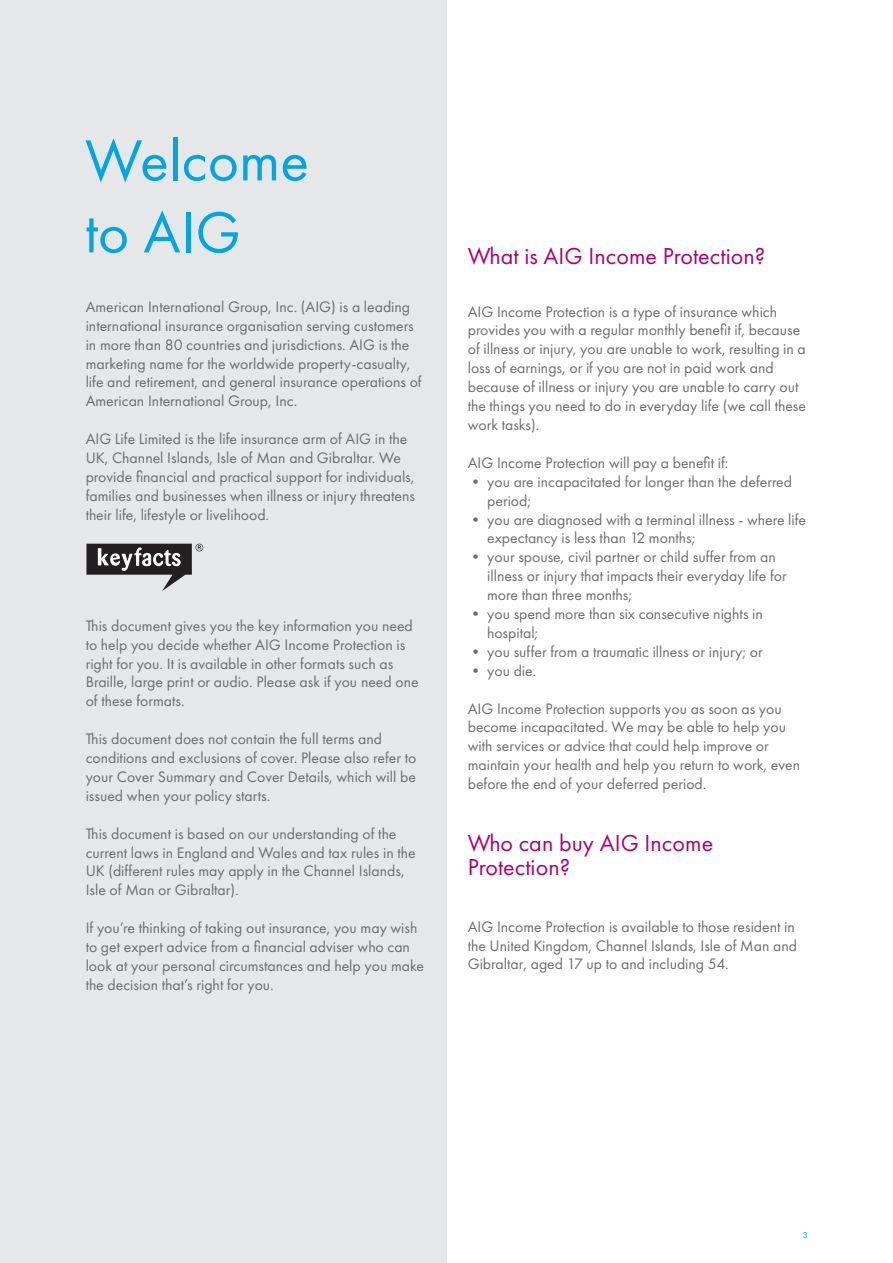
<style>
.page{position:relative;width:893px;height:1263px;background:#fff}
.page>*{position:absolute;margin:0;border:0;box-sizing:border-box;transform-origin:0 0}
.t1{font:60px/72px "Futura PT";color:#00a5e3}
.t2{font:24px/24px "Futura PT";letter-spacing:.005em;color:#af016e}
.t3{font:15.75px/18.9px "Futura PT";color:#6c6d70}
.t4{font:9px "Futura PT";color:#00a5e3}
</style>
<div class="page">
<div style="left:0;top:0;width:446px;height:1263px;background:#e6e7e9"></div>
<svg style="left:86px;top:544px;width:117px;height:47px"></svg>
<h1 class="t1" style="left:85px;top:124px;width:226px">Welcome to AIG</h1>
<p class="t3" style="left:86px;top:297px;width:338px">American International Group, Inc. (AIG) is a leading international insurance organisation serving customers in more than 80 countries and jurisdictions. AIG is the marketing name for the worldwide property-casualty, life and retirement, and general insurance operations of American International Group, Inc.</p>
<p class="t3" style="left:86px;top:429px;width:331px">AIG Life Limited is the life insurance arm of AIG in the UK, Channel Islands, Isle of Man and Gibraltar. We provide financial and practical support for individuals, families and businesses when illness or injury threatens their life, lifestyle or livelihood.</p>
<p class="t3" style="left:86px;top:616px;width:335px">This document gives you the key information you need to help you decide whether AIG Income Protection is right for you. It is available in other formats such as Braille, large print or audio. Please ask if you need one of these formats.</p>
<p class="t3" style="left:86px;top:729px;width:332px">This document does not contain the full terms and conditions and exclusions of cover. Please also refer to your Cover Summary and Cover Details, which will be issued when your policy starts.</p>
<p class="t3" style="left:86px;top:824px;width:331px">This document is based on our understanding of the current laws in England and Wales and tax rules in the UK (different rules may apply in the Channel Islands, Isle of Man or Gibraltar).</p>
<p class="t3" style="left:86px;top:918px;width:340px">If you’re thinking of taking out insurance, you may wish to get expert advice from a financial adviser who can look at your personal circumstances and help you make the decision that’s right for you.</p>
<h2 class="t2" style="left:468px;top:244px;width:299px">What is AIG Income Protection?</h2>
<p class="t3" style="left:468px;top:302px;width:340px">AIG Income Protection is a type of insurance which provides you with a regular monthly benefit if, because of illness or injury, you are unable to work, resulting in a loss of earnings, or if you are not in paid work and because of illness or injury you are unable to carry out the things you need to do in everyday life (we call these work tasks).</p>
<p class="t3" style="left:468px;top:453px;width:262px">AIG Income Protection will pay a benefit if:</p>
<p class="t3" style="left:487px;top:472px;width:306px;text-indent:-19px">• you are incapacitated for longer than the deferred period;</p>
<p class="t3" style="left:487px;top:510px;width:321px;text-indent:-19px">• you are diagnosed with a terminal illness - where life expectancy is less than 12 months;</p>
<p class="t3" style="left:487px;top:547px;width:301px;text-indent:-19px">• your spouse, civil partner or child suffer from an illness or injury that impacts their everyday life for more than three months;</p>
<p class="t3" style="left:487px;top:604px;width:277px;text-indent:-19px">• you spend more than six consecutive nights in hospital;</p>
<p class="t3" style="left:468px;top:642px;width:296px">• you suffer from a traumatic illness or injury; or</p>
<p class="t3" style="left:468px;top:661px;width:70px">• you die.</p>
<p class="t3" style="left:468px;top:699px;width:334px">AIG Income Protection supports you as soon as you become incapacitated. We may be able to help you with services or advice that could help improve or maintain your health and help you return to work, even before the end of your deferred period.</p>
<h2 class="t2" style="left:468px;top:831px;width:247px">Who can buy AIG Income<br>Protection?</h2>
<p class="t3" style="left:468px;top:917px;width:331px">AIG Income Protection is available to those resident in the United Kingdom, Channel Islands, Isle of Man and<br>Gibraltar, aged 17 up to and including 54.</p>
<p class="t4" style="left:803px;top:1229px;width:7px">3</p>
</div>
